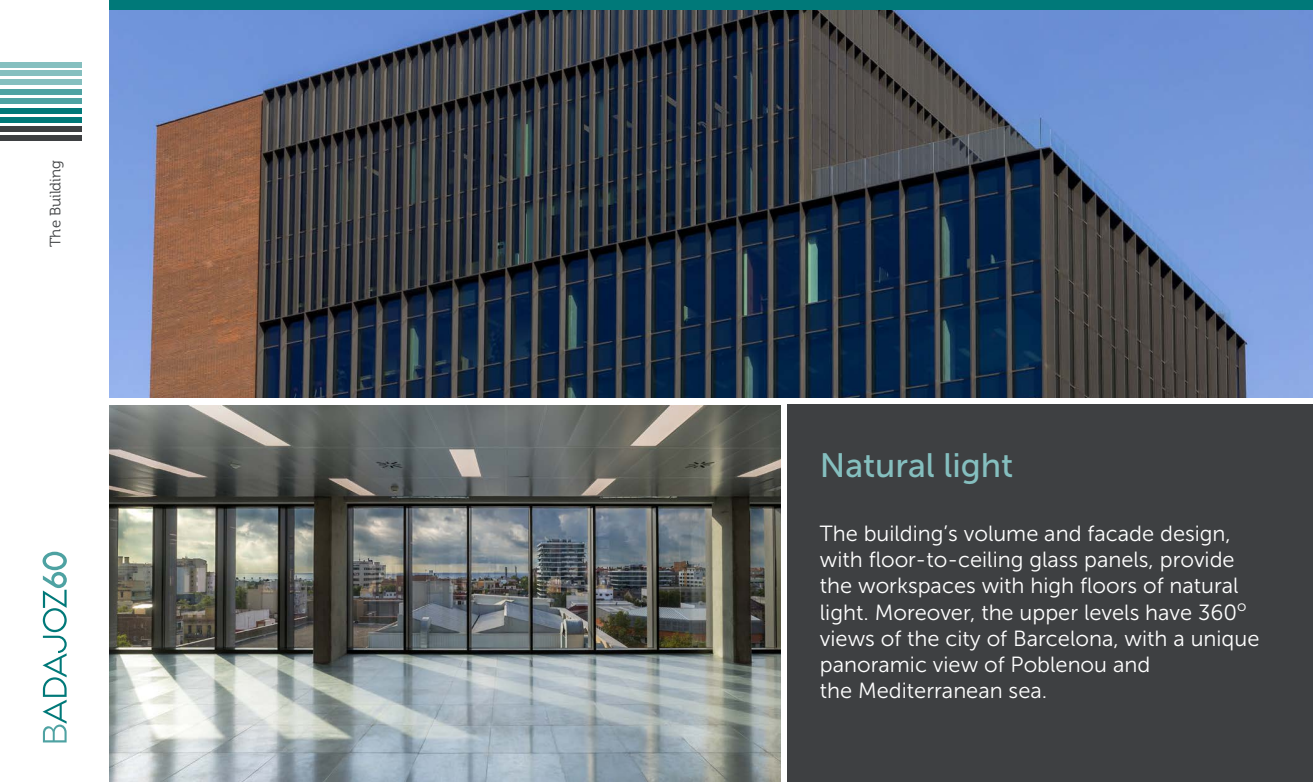
<style>
.page{position:relative;width:1313px;height:782px;background:#fff}
.page>*{position:absolute;margin:0;border:0;box-sizing:border-box;transform-origin:0 0}
.t1{font:33.75px "Museo Sans 500";color:#85bfbf}
.t2{font:21.88px/26.2px "Museo Sans 300";color:#fff}
.t3{font:15px "Museo 300";color:#3e4042}
</style>
<div class="page">
<img style="left:109px;top:9px;width:1203px;height:389px">
<div style="left:109px;top:0;width:1203px;height:9px;background:#007979"></div>
<div style="left:788px;top:404px;width:524px;height:377px;background:#3e4042"></div>
<svg style="left:43px;top:551px;width:24px;height:191px"></svg>
<div style="left:0;top:108px;width:81px;height:5px;background:#007979"></div>
<div style="left:0;top:117px;width:81px;height:5px;background:#007979"></div>
<div style="left:0;top:89px;width:81px;height:5px;background:#4ea2a2"></div>
<div style="left:0;top:99px;width:81px;height:5px;background:#4ea2a2"></div>
<div style="left:0;top:126px;width:81px;height:5px;background:#3e4042"></div>
<div style="left:0;top:135px;width:81px;height:5px;background:#3e4042"></div>
<div style="left:0;top:62px;width:81px;height:5px;background:#85bfbf"></div>
<div style="left:0;top:71px;width:81px;height:5px;background:#85bfbf"></div>
<div style="left:0;top:80px;width:81px;height:5px;background:#85bfbf"></div>
<img style="left:109px;top:405px;width:672px;height:376px">
<p class="t3" style="left:47px;top:247px;width:88px;rotate:-90deg">The Building</p>
<h1 class="t1" style="left:820px;top:446px;width:195px">Natural light</h1>
<p class="t2" style="left:820px;top:520px;width:441px">The building’s volume and facade design, with floor-to-ceiling glass panels, provide the workspaces with high floors of natural light. Moreover, the upper levels have 360<sup>o </sup>views of the city of Barcelona, with a unique panoramic view of Poblenou and<br>the Mediterranean sea.</p>
</div>
